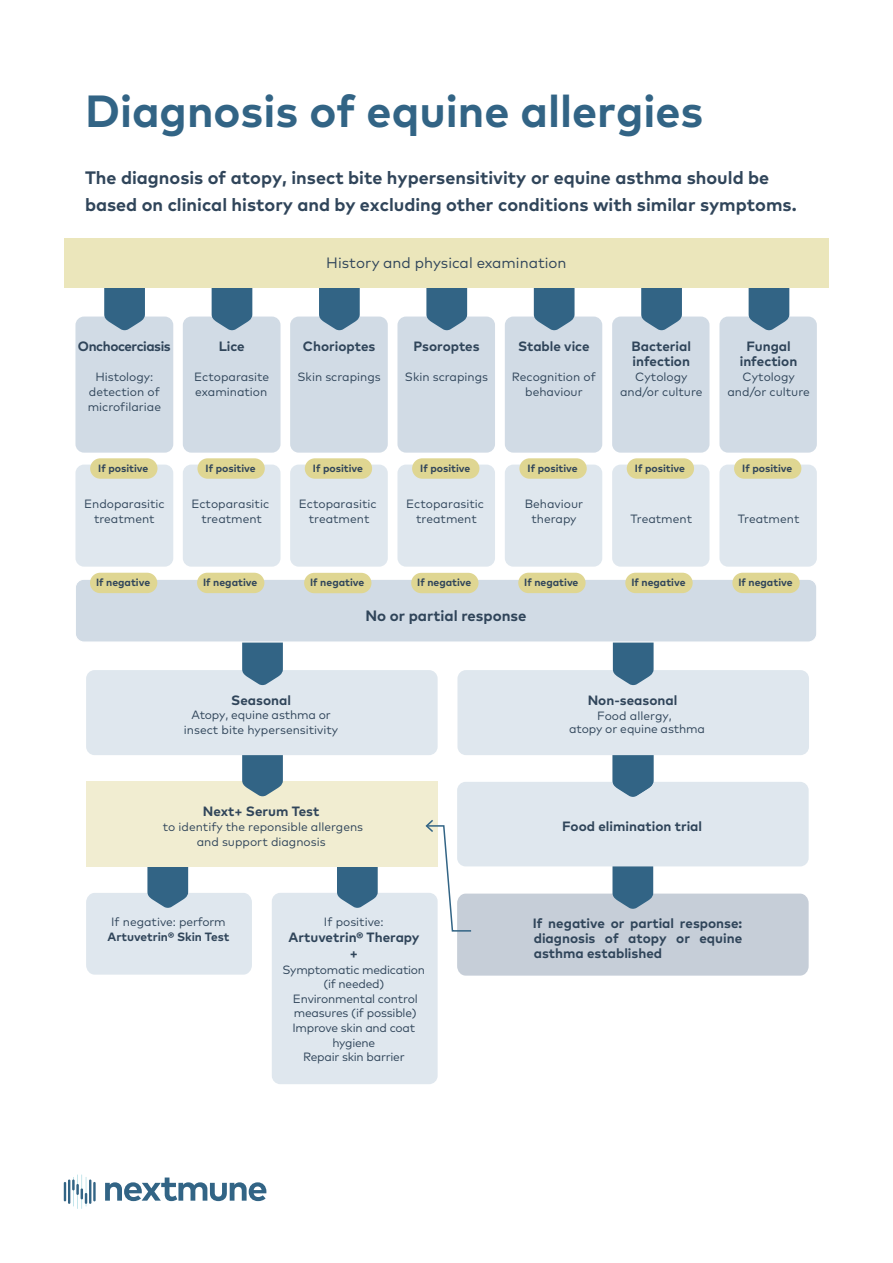
<style>
.page{position:relative;width:893px;height:1263px;background:#fff}
.page>*{position:absolute;margin:0;border:0;box-sizing:border-box;transform-origin:0 0}
.t1{font:700 45px "FF Mark Pro";color:#326485}
.t2{font:700 18px/27px "FF Mark Pro";color:#30455a}
.t3{font:15px "FF Mark Pro";color:#30455a}
.t4{font:700 15px "FF Mark Pro";color:#30455a}
.t5{font:700 13.5px/15px "FF Mark Pro";color:#30455a;text-align:center}
.t6{font:700 13.5px "FF Mark Pro";letter-spacing:-.03em;color:#30455a}
.t7{font:12px/15px "FF Mark Pro";color:#30455a;text-align:center}
.t8{font:12px/14.5px "FF Mark Pro";letter-spacing:-.02em;color:#30455a;text-align:center}
.t9{font:700 12px "FF Mark Pro";color:#30455a}
.t10{font:700 10.5px "FF Mark Pro";color:#30455a}
</style>
<div class="page">
<div style="left:457px;top:893px;width:352px;height:83px;background:#c6ced8;border-radius:9px"></div>
<svg style="left:612px;top:866px;width:41px;height:43px;background:#487491"></svg>
<div style="left:272px;top:893px;width:166px;height:191px;background:#dfe7ee;border-radius:9px"></div>
<div style="left:86px;top:893px;width:166px;height:82px;background:#dfe7ee;border-radius:9px"></div>
<div style="left:457px;top:782px;width:352px;height:84px;background:#dfe7ee;border-radius:9px"></div>
<svg style="left:337px;top:866px;width:41px;height:42px;background:#4e7995"></svg>
<svg style="left:147px;top:866px;width:41px;height:42px;background:#4e7995"></svg>
<div style="left:86px;top:781px;width:352px;height:85px;background:#f1edd1"></div>
<svg style="left:242px;top:755px;width:41px;height:41px;background:#4b768f"></svg>
<svg style="left:612px;top:755px;width:42px;height:42px;background:#4c7895"></svg>
<div style="left:86px;top:670px;width:352px;height:85px;background:#dfe7ee;border-radius:9px"></div>
<div style="left:457px;top:670px;width:352px;height:85px;background:#dfe7ee;border-radius:9px"></div>
<div style="left:183px;top:317px;width:98px;height:136px;background:#d1dbe5;border-radius:9px"></div>
<div style="left:183px;top:465px;width:98px;height:102px;background:#dfe7ee;border-radius:9px"></div>
<div style="left:397px;top:317px;width:98px;height:136px;background:#d1dbe5;border-radius:9px"></div>
<div style="left:397px;top:465px;width:98px;height:102px;background:#dfe7ee;border-radius:9px"></div>
<div style="left:612px;top:317px;width:97px;height:136px;background:#d1dbe5;border-radius:9px"></div>
<div style="left:719px;top:317px;width:98px;height:136px;background:#d1dbe5;border-radius:9px"></div>
<div style="left:612px;top:465px;width:97px;height:102px;background:#dfe7ee;border-radius:9px"></div>
<div style="left:719px;top:465px;width:98px;height:102px;background:#dfe7ee;border-radius:9px"></div>
<div style="left:75px;top:317px;width:98px;height:136px;background:#d1dbe5;border-radius:9px"></div>
<div style="left:75px;top:465px;width:98px;height:102px;background:#dfe7ee;border-radius:9px"></div>
<div style="left:290px;top:317px;width:98px;height:136px;background:#d1dbe5;border-radius:9px"></div>
<div style="left:290px;top:465px;width:98px;height:102px;background:#dfe7ee;border-radius:9px"></div>
<div style="left:505px;top:317px;width:97px;height:136px;background:#d1dbe5;border-radius:9px"></div>
<div style="left:505px;top:465px;width:97px;height:102px;background:#dfe7ee;border-radius:9px"></div>
<svg style="left:104px;top:288px;width:41px;height:42px;background:#467391"></svg>
<svg style="left:242px;top:642px;width:41px;height:43px;background:#4a7694"></svg>
<svg style="left:212px;top:288px;width:40px;height:42px;background:#447290"></svg>
<svg style="left:613px;top:642px;width:41px;height:43px;background:#4b7794"></svg>
<svg style="left:319px;top:288px;width:41px;height:42px;background:#467391"></svg>
<svg style="left:426px;top:288px;width:41px;height:42px;background:#467391"></svg>
<svg style="left:534px;top:288px;width:40px;height:42px;background:#447290"></svg>
<svg style="left:641px;top:288px;width:41px;height:42px;background:#467391"></svg>
<svg style="left:749px;top:288px;width:40px;height:42px;background:#447290"></svg>
<svg style="left:424px;top:820px;width:49px;height:112px"></svg>
<div style="left:75px;top:579px;width:742px;height:63px;background:#d1dbe5;border-radius:9px"></div>
<div style="left:75px;top:579px;width:742px;height:63px;border:1px solid #fff;border-radius:9px"></div>
<div style="left:90px;top:458px;width:67px;height:21px;background:#dfd692;border-radius:10px"></div>
<div style="left:197px;top:458px;width:68px;height:21px;background:#dfd692;border-radius:10px"></div>
<div style="left:305px;top:458px;width:67px;height:21px;background:#dfd692;border-radius:10px"></div>
<div style="left:412px;top:458px;width:67px;height:21px;background:#dfd692;border-radius:10px"></div>
<div style="left:519px;top:458px;width:68px;height:21px;background:#dfd692;border-radius:10px"></div>
<div style="left:627px;top:458px;width:67px;height:21px;background:#dfd692;border-radius:10px"></div>
<div style="left:734px;top:458px;width:67px;height:21px;background:#dfd692;border-radius:10px"></div>
<div style="left:90px;top:573px;width:67px;height:20px;background:#dfd692;border-radius:10px"></div>
<div style="left:197px;top:573px;width:67px;height:20px;background:#dfd692;border-radius:10px"></div>
<div style="left:304px;top:573px;width:67px;height:20px;background:#dfd692;border-radius:10px"></div>
<div style="left:411px;top:573px;width:67px;height:20px;background:#dfd692;border-radius:10px"></div>
<div style="left:518px;top:573px;width:68px;height:20px;background:#dfd692;border-radius:10px"></div>
<div style="left:625px;top:573px;width:68px;height:20px;background:#dfd692;border-radius:10px"></div>
<div style="left:732px;top:573px;width:68px;height:20px;background:#dfd692;border-radius:10px"></div>
<svg style="left:105px;top:1177px;width:161px;height:24px"></svg>
<hr style="left:89px;top:1179px;width:2px;height:25px;background:#326485">
<svg style="left:64px;top:1182px;width:2px;height:19px"></svg>
<hr style="left:93px;top:1182px;width:3px;height:19px;background:#326485">
<hr style="left:68px;top:1179px;width:2px;height:25px;background:#326485">
<svg style="left:72px;top:1174px;width:15px;height:35px"></svg>
<div style="left:64px;top:238px;width:765px;height:50px;background:#ebe6bb"></div>
<h1 class="t1" style="left:85px;top:77px;width:620px">Diagnosis of equine allergies</h1>
<h2 class="t2" style="left:85px;top:163px;width:713px">The diagnosis of atopy, insect bite hypersensitivity or equine asthma should be based on clinical history and by excluding other conditions with similar symptoms.</h2>
<p class="t6" style="left:78px;top:336px;width:94px">Onchocerciasis</p>
<p class="t7" style="left:88px;top:368px;width:75px">Histology: detection of microfilariae</p>
<p class="t5" style="left:219px;top:338px;width:28px">Lice</p>
<p class="t7" style="left:194px;top:368px;width:77px;text-align:left">Ectoparasite examination</p>
<p class="t3" style="left:326px;top:251px;width:242px">History and physical examination</p>
<p class="t5" style="left:303px;top:338px;width:74px">Chorioptes</p>
<p class="t7" style="left:298px;top:368px;width:85px">Skin scrapings</p>
<p class="t5" style="left:413px;top:338px;width:68px">Psoroptes</p>
<p class="t7" style="left:405px;top:368px;width:85px">Skin scrapings</p>
<p class="t5" style="left:518px;top:338px;width:73px">Stable vice</p>
<p class="t7" style="left:512px;top:368px;width:85px">Recognition of behaviour</p>
<p class="t5" style="left:631px;top:338px;width:61px;text-align:left">Bacterial infection</p>
<p class="t7" style="left:620px;top:368px;width:84px">Cytology and/or culture</p>
<p class="t5" style="left:740px;top:338px;width:59px">Fungal infection</p>
<p class="t7" style="left:727px;top:368px;width:84px">Cytology and/or culture</p>
<p class="t10" style="left:98px;top:460px;width:52px">If positive</p>
<p class="t10" style="left:206px;top:460px;width:52px">If positive</p>
<p class="t10" style="left:313px;top:460px;width:52px">If positive</p>
<p class="t10" style="left:420px;top:460px;width:52px">If positive</p>
<p class="t10" style="left:528px;top:460px;width:52px">If positive</p>
<p class="t10" style="left:635px;top:460px;width:52px">If positive</p>
<p class="t10" style="left:742px;top:460px;width:52px">If positive</p>
<p class="t7" style="left:84px;top:496px;width:82px">Endoparasitic treatment</p>
<p class="t7" style="left:191px;top:496px;width:79px">Ectoparasitic treatment</p>
<p class="t7" style="left:299px;top:496px;width:79px">Ectoparasitic treatment</p>
<p class="t7" style="left:406px;top:496px;width:79px">Ectoparasitic treatment</p>
<p class="t7" style="left:525px;top:496px;width:60px">Behaviour therapy</p>
<p class="t7" style="left:630px;top:511px;width:63px">Treatment</p>
<p class="t7" style="left:738px;top:511px;width:63px">Treatment</p>
<p class="t10" style="left:96px;top:575px;width:56px">If negative</p>
<p class="t10" style="left:203px;top:575px;width:56px">If negative</p>
<p class="t10" style="left:310px;top:575px;width:56px">If negative</p>
<p class="t10" style="left:417px;top:575px;width:56px">If negative</p>
<p class="t10" style="left:524px;top:575px;width:56px">If negative</p>
<p class="t10" style="left:631px;top:575px;width:56px">If negative</p>
<p class="t10" style="left:738px;top:575px;width:56px">If negative</p>
<p class="t4" style="left:365px;top:604px;width:163px">No or partial response</p>
<p class="t5" style="left:231px;top:691px;width:61px">Seasonal</p>
<p class="t7" style="left:184px;top:707px;width:156px">Atopy, equine asthma or insect bite hypersensitivity</p>
<p class="t5" style="left:203px;top:802px;width:118px">Next+ Serum Test</p>
<p class="t7" style="left:163px;top:818px;width:202px">to identify the reponsible allergens and support diagnosis</p>
<p class="t7" style="left:111px;top:913px;width:116px">If negative: perform</p>
<p class="t9" style="left:108px;top:928px;width:123px">Artuvetrin® Skin Test</p>
<p class="t7" style="left:324px;top:913px;width:61px">If positive:</p>
<p class="t5" style="left:288px;top:928px;width:133px;line-height:16.5px">Artuvetrin® Therapy +</p>
<p class="t8" style="left:283px;top:961px;width:144px">Symptomatic medication (if needed)<br>Environmental control measures (if possible)<br>Improve skin and coat hygiene<br>Repair skin barrier</p>
<p class="t5" style="left:588px;top:691px;width:91px">Non-seasonal</p>
<p class="t7" style="left:569px;top:708px;width:137px;line-height:13px">Food allergy,<br>atopy or equine asthma</p>
<p class="t5" style="left:562px;top:818px;width:142px">Food elimination trial</p>
<p class="t5" style="left:533px;top:915px;width:211px;text-align:justify">If negative or partial response: diagnosis of atopy or equine asthma established</p>
</div>
